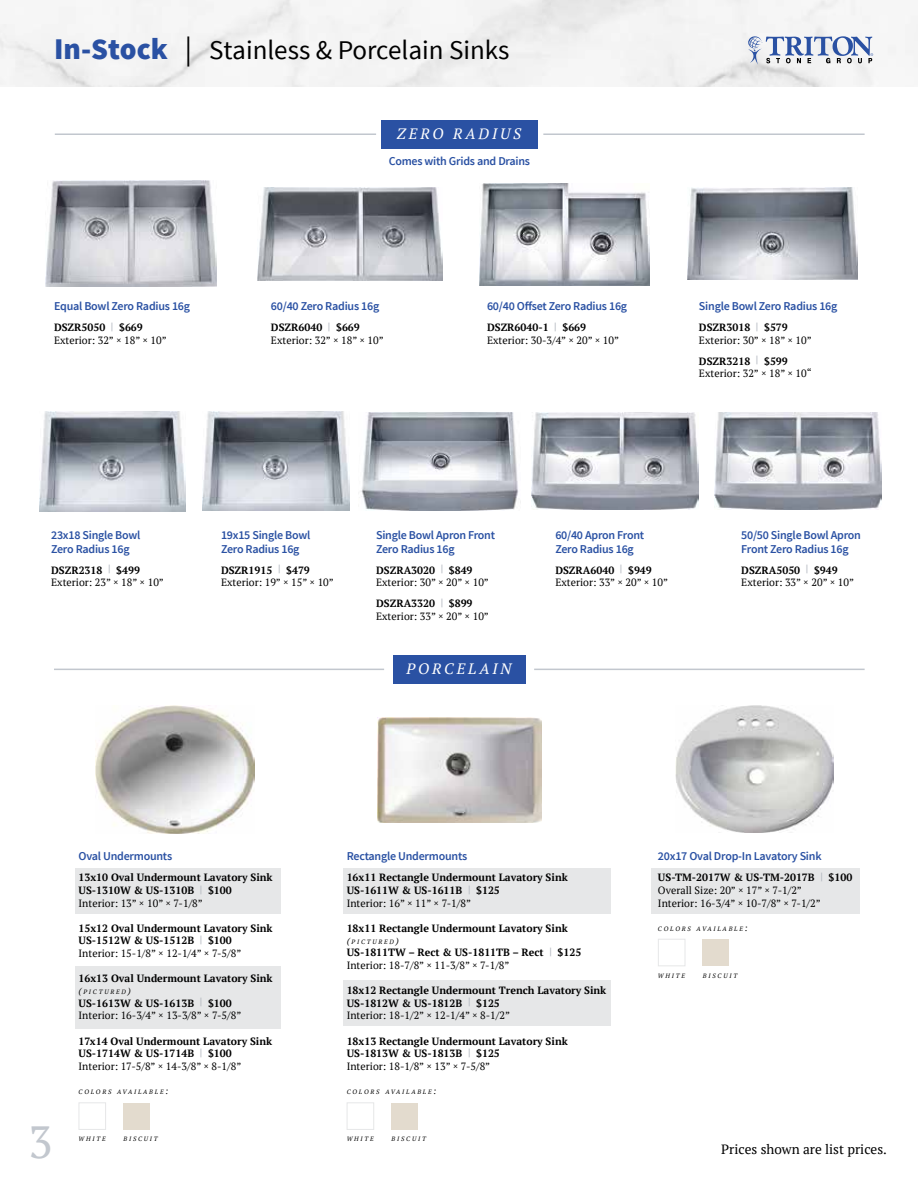
<style>
.page{position:relative;width:918px;height:1188px;background:#fff}
.page>*{position:absolute;margin:0;border:0;box-sizing:border-box;transform-origin:0 0}
.t1{font:45px "PT Serif";color:#c2c7ce}
.t2{font:27px "Source Sans Pro";color:#000}
.t3{font:italic 15px "PT Serif";letter-spacing:.2em;color:#fff}
.t4{font:13.5px "PT Serif";color:#000}
.t5{font:600 12px/13.5px "Source Sans Pro";letter-spacing:-.02em;color:#2a51a3}
.t6{font:700 10.5px/12.6px "PT Serif";color:#000}
.t7{font:10.5px/12.6px "PT Serif";color:#000}
.t8{font:italic 6.3px "PT Serif";letter-spacing:.285em;color:#000}
.s1{font-weight:900;font-size:30px;color:#2a51a3}
.s2{font-size:30px}
.s3{font-weight:700}
.s4{font-weight:700;color:#b0b5bd}
.s5{color:#b0b5bd}
.s6{font-weight:400}
.s7{font-size:9px}
</style>
<div class="page">
<div style="left:381px;top:120px;width:157px;height:29px;background:#2a51a3"></div>
<div style="left:393px;top:655px;width:132px;height:28px;background:#2a51a3"></div>
<hr style="left:543px;top:133px;width:322px;height:2px;background:#c2c7ce">
<hr style="left:55px;top:133px;width:321px;height:2px;background:#c2c7ce">
<div style="left:75px;top:868px;width:206px;height:46px;background:#e6e7e8"></div>
<div style="left:343px;top:868px;width:268px;height:46px;background:#e6e7e8"></div>
<div style="left:651px;top:868px;width:209px;height:46px;background:#e6e7e8"></div>
<div style="left:343px;top:980px;width:268px;height:46px;background:#e6e7e8"></div>
<div style="left:75px;top:966px;width:206px;height:63px;background:#e6e7e8"></div>
<img style="left:46px;top:180px;width:171px;height:107px">
<img style="left:96px;top:705px;width:158px;height:128px">
<img style="left:378px;top:718px;width:164px;height:105px">
<img style="left:675px;top:705px;width:158px;height:127px">
<img style="left:39px;top:412px;width:147px;height:99px">
<img style="left:203px;top:411px;width:146px;height:100px">
<img style="left:532px;top:412px;width:167px;height:98px">
<img style="left:714px;top:412px;width:167px;height:98px">
<img style="left:361px;top:412px;width:160px;height:99px">
<img style="left:257px;top:188px;width:185px;height:93px">
<img style="left:479px;top:184px;width:171px;height:101px">
<img style="left:687px;top:188px;width:171px;height:91px">
<hr style="left:54px;top:669px;width:330px;height:1px;background:#c2c7ce">
<hr style="left:534px;top:669px;width:331px;height:1px;background:#c2c7ce">
<div style="left:79px;top:1102px;width:27px;height:28px;background:#fff;border:1px solid #e6e7e8"></div>
<div style="left:123px;top:1103px;width:26px;height:26px;background:#e3dbce"></div>
<div style="left:347px;top:1102px;width:27px;height:28px;background:#fff;border:1px solid #e6e7e8"></div>
<div style="left:391px;top:1103px;width:27px;height:26px;background:#e3dbce"></div>
<div style="left:658px;top:939px;width:27px;height:27px;background:#fff;border:1px solid #e6e7e8"></div>
<div style="left:702px;top:939px;width:27px;height:27px;background:#e3dbce"></div>
<svg style="left:747px;top:35px;width:126px;height:30px"></svg>
<h2 class="t2" style="left:54px;top:33px;width:457px"><span class="s1">In-Stock</span> <span class="s2">|</span> Stainless &amp; Porcelain Sinks</h2>
<h3 class="t3" style="left:397px;top:125px;width:126px">ZERO RADIUS</h3>
<p class="t5" style="left:54px;top:300px;width:138px">Equal Bowl Zero Radius 16g</p>
<p class="t7" style="left:54px;top:321px;width:114px"><span class="s3">DSZR5050</span> <span class="s4">|</span> <span class="s3">$669<br></span>Exterior: 32” × 18” × 10”</p>
<p class="t5" style="left:389px;top:154px;width:143px">Comes with Grids and Drains</p>
<p class="t5" style="left:271px;top:300px;width:110px">60/40 Zero Radius 16g</p>
<p class="t7" style="left:271px;top:321px;width:114px"><span class="s3">DSZR6040</span> <span class="s4">|</span> <span class="s3">$669<br></span>Exterior: 32” × 18” × 10”</p>
<p class="t5" style="left:487px;top:300px;width:142px">60/40 Offset Zero Radius 16g</p>
<p class="t7" style="left:487px;top:321px;width:134px"><span class="s3">DSZR6040-1</span> <span class="s4">|</span> <span class="s3">$669<br></span>Exterior: 30-3/4” × 20” × 10”</p>
<p class="t5" style="left:699px;top:300px;width:140px">Single Bowl Zero Radius 16g</p>
<p class="t7" style="left:699px;top:321px;width:114px"><span class="s3">DSZR3018</span> <span class="s4">|</span> <span class="s3">$579<br></span>Exterior: 30” × 18” × 10”</p>
<p class="t7" style="left:699px;top:355px;width:114px"><span class="s3">DSZR3218</span> <span class="s4">|</span> <span class="s3">$599<br></span>Exterior: 32” × 18” × 10“</p>
<p class="t5" style="left:51px;top:529px;width:91px">23x18 Single Bowl<br>Zero Radius 16g</p>
<p class="t7" style="left:51px;top:564px;width:114px"><span class="s3">DSZR2318</span> <span class="s4">|</span> <span class="s3">$499<br></span>Exterior: 23” × 18” × 10”</p>
<p class="t5" style="left:221px;top:529px;width:91px">19x15 Single Bowl<br>Zero Radius 16g</p>
<p class="t7" style="left:221px;top:564px;width:114px"><span class="s3">DSZR1915</span> <span class="s4">|</span> <span class="s3">$479<br></span>Exterior: 19” × 15” × 10”</p>
<p class="t5" style="left:376px;top:529px;width:120px">Single Bowl Apron Front<br>Zero Radius 16g</p>
<p class="t7" style="left:376px;top:564px;width:114px"><span class="s3">DSZRA3020</span> <span class="s4">|</span> <span class="s3">$849<br></span>Exterior: 30” × 20” × 10”</p>
<p class="t7" style="left:376px;top:597px;width:114px"><span class="s3">DSZRA3320</span> <span class="s4">|</span> <span class="s3">$899<br></span>Exterior: 33” × 20” × 10”</p>
<h3 class="t3" style="left:407px;top:660px;width:106px">PORCELAIN</h3>
<p class="t5" style="left:555px;top:529px;width:90px">60/40 Apron Front<br>Zero Radius 16g</p>
<p class="t7" style="left:555px;top:564px;width:114px"><span class="s3">DSZRA6040</span> <span class="s4">|</span> <span class="s3">$949<br></span>Exterior: 33” × 20” × 10”</p>
<p class="t5" style="left:741px;top:529px;width:121px">50/50 Single Bowl Apron<br>Front Zero Radius 16g</p>
<p class="t7" style="left:741px;top:564px;width:114px"><span class="s3">DSZRA5050</span> <span class="s4">|</span> <span class="s3">$949<br></span>Exterior: 33” × 20” × 10”</p>
<h1 class="t1" style="left:29px;top:1113px;width:25px">3</h1>
<p class="t5" style="left:79px;top:850px;width:95px">Oval Undermounts</p>
<p class="t6" style="left:79px;top:871px;width:196px">13x10 Oval Undermount Lavatory Sink<br>US-1310W &amp; US-1310B <span class="s5">|</span> $100<br><span class="s6">Interior: 13” × 10” × 7-1/8”</span></p>
<p class="t6" style="left:79px;top:922px;width:196px">15x12 Oval Undermount Lavatory Sink<br>US-1512W &amp; US-1512B <span class="s5">|</span> $100<br><span class="s6">Interior: 15-1/8” × 12-1/4” × 7-5/8”</span></p>
<p class="t6" style="left:79px;top:972px;width:196px">16x13 Oval Undermount Lavatory Sink</p>
<p class="t8" style="left:79px;top:988px;width:54px"><span class="s7">(</span>PICTURED<span class="s7">)</span></p>
<p class="t7" style="left:79px;top:997px;width:164px"><span class="s3">US-1613W &amp; US-1613B</span> <span class="s4">|</span> <span class="s3">$100<br></span>Interior: 16-3/4” × 13-3/8” × 7-5/8”</p>
<p class="t6" style="left:79px;top:1034px;width:195px">17x14 Oval Undermount Lavatory Sink<br>US-1714W &amp; US-1714B <span class="s5">|</span> $100<br><span class="s6">Interior: 17-5/8” × 14-3/8” × 8-1/8”</span></p>
<p class="t8" style="left:79px;top:1088px;width:91px">COLORS AVAILABLE<span class="s7">:</span></p>
<p class="t5" style="left:347px;top:850px;width:122px">Rectangle Undermounts</p>
<p class="t6" style="left:347px;top:871px;width:223px">16x11 Rectangle Undermount Lavatory Sink<br>US-1611W &amp; US-1611B <span class="s5">|</span> $125<br><span class="s6">Interior: 16” × 11” × 7-1/8”</span></p>
<p class="t6" style="left:347px;top:922px;width:223px">18x11 Rectangle Undermount Lavatory Sink</p>
<p class="t8" style="left:347px;top:938px;width:54px"><span class="s7">(</span>PICTURED<span class="s7">)</span></p>
<p class="t6" style="left:347px;top:946px;width:236px">US-1811TW – Rect &amp; US-1811TB – Rect <span class="s5">|</span> $125<br><span class="s6">Interior: 18-7/8” × 11-3/8” × 7-1/8”</span></p>
<p class="t6" style="left:347px;top:984px;width:261px">18x12 Rectangle Undermount Trench Lavatory Sink<br>US-1812W &amp; US-1812B <span class="s5">|</span> $125<br><span class="s6">Interior: 18-1/2” × 12-1/4” × 8-1/2”</span></p>
<p class="t6" style="left:347px;top:1034px;width:223px">18x13 Rectangle Undermount Lavatory Sink<br>US-1813W &amp; US-1813B <span class="s5">|</span> $125<br><span class="s6">Interior: 18-1/8” × 13” × 7-5/8”</span></p>
<p class="t8" style="left:347px;top:1088px;width:91px">COLORS AVAILABLE<span class="s7">:</span></p>
<p class="t8" style="left:79px;top:1135px;width:29px">WHITE</p>
<p class="t8" style="left:123px;top:1135px;width:36px">BISCUIT</p>
<p class="t8" style="left:347px;top:1135px;width:29px">WHITE</p>
<p class="t8" style="left:392px;top:1135px;width:36px">BISCUIT</p>
<p class="t5" style="left:658px;top:850px;width:165px">20x17 Oval Drop-In Lavatory Sink</p>
<p class="t7" style="left:658px;top:871px;width:196px"><span class="s3">US-TM-2017W &amp; US-TM-2017B</span> <span class="s4">|</span> <span class="s3">$100<br></span>Overall Size: 20” × 17” × 7-1/2”<br>Interior: 16-3/4” × 10-7/8” × 7-1/2”</p>
<p class="t8" style="left:658px;top:925px;width:91px">COLORS AVAILABLE<span class="s7">:</span></p>
<p class="t8" style="left:658px;top:971px;width:29px">WHITE</p>
<p class="t8" style="left:703px;top:971px;width:36px">BISCUIT</p>
<p class="t4" style="left:721px;top:1141px;width:167px">Prices shown are list prices.</p>
</div>
